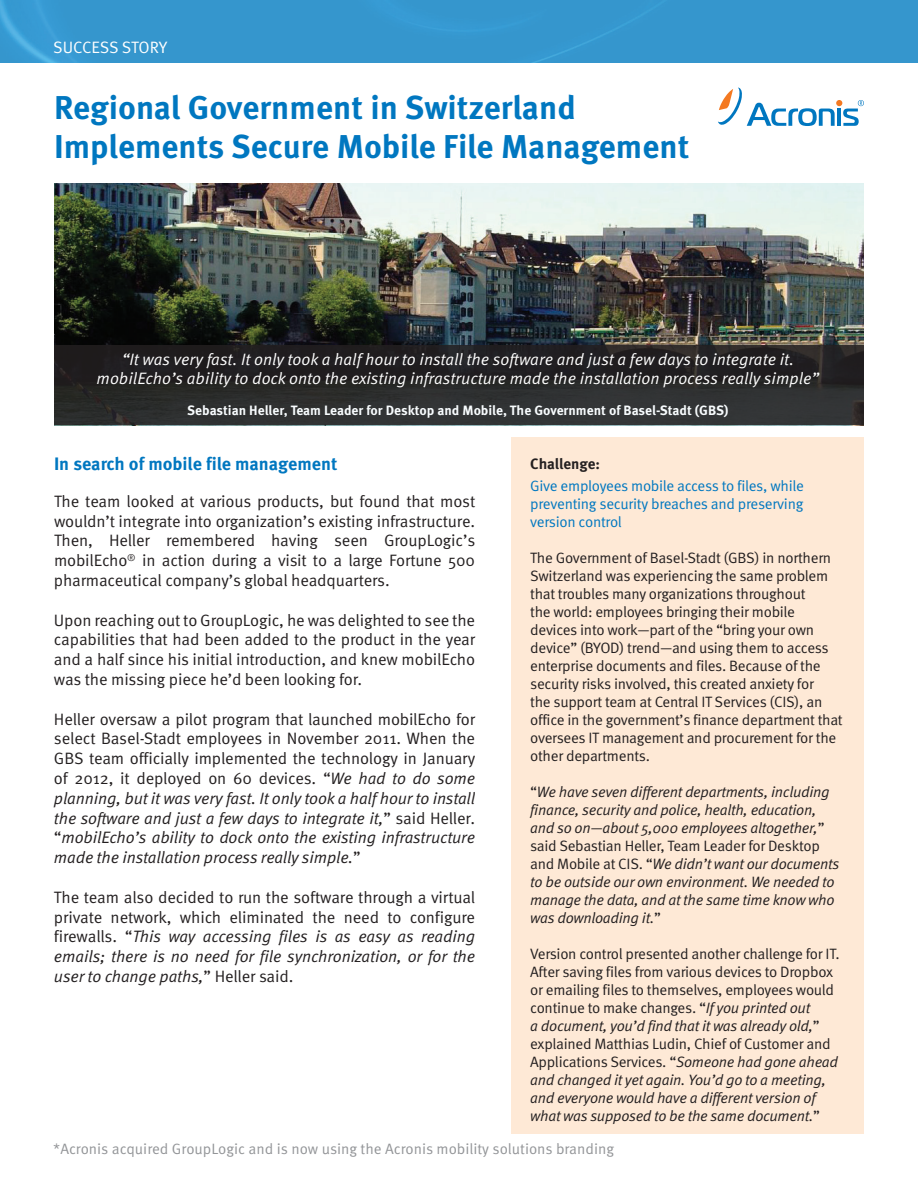
<style>
.page{position:relative;width:918px;height:1188px;background:#fff}
.page>*{position:absolute;margin:0;border:0;box-sizing:border-box;transform-origin:0 0}
.t1{font:700 33px/39.6px "Meta Pro";color:#0077c0}
.t2{font:700 18px "Meta Pro";color:#0077c0}
.t3{font:16.5px/19.8px "Meta Pro";letter-spacing:-.01em;color:#231f20;text-align:justify}
.t4{font:italic 16.5px/19.8px "Meta Pro";letter-spacing:-.01em;color:#231f20;text-align:justify}
.t5{font:italic 16.5px/19.8px "Meta Pro";color:#fff;text-align:center}
.t6{font:16.5px "Meta Pro";letter-spacing:-.01em;color:#fff}
.t7{font:15px/18px "Meta Pro";letter-spacing:-.02em;color:#231f20}
.t8{font:italic 15px/18px "Meta Pro";letter-spacing:-.02em;color:#231f20}
.t9{font:15px/18px "Meta Pro";letter-spacing:-.02em;color:#0077c0;text-align:justify}
.t10{font:15px "Meta Pro";color:#939598}
.t11{font:700 15px "Meta Pro";letter-spacing:-.01em;color:#231f20}
.t12{font:700 13.5px "Meta Pro";color:#f8fcfe}
.s1{font-style:normal}
.s2{font-style:italic}
</style>
<div class="page">
<div style="left:0;top:0;width:918px;height:62px;background:#3596cd"></div>
<img style="left:54px;top:183px;width:810px;height:163px">
<svg style="left:718px;top:88px;width:146px;height:38px"></svg>
<div style="left:512px;top:437px;width:352px;height:697px;background:#fee9d6"></div>
<div style="left:54px;top:346px;width:810px;height:79px;background:linear-gradient(to bottom,#1d191b,#343636)"></div>
<p class="t6" style="left:53px;top:36px;width:116px">SUCCESS STORY</p>
<h1 class="t1" style="left:54px;top:88px;width:637px">Regional Government in Switzerland<br>Implements Secure Mobile File Management</h1>
<p class="t5" style="left:97px;top:349px;width:724px">“It was very fast. It only took a half hour to install the software and just a few days to integrate it. mobilEcho’s ability to dock onto the existing infrastructure made the installation process really simple”</p>
<p class="t12" style="left:187px;top:402px;width:543px">Sebastian Heller, Team Leader for Desktop and Mobile, The Government of Basel-Stadt (GBS)</p>
<p class="t2" style="left:54px;top:452px;width:285px">In search of mobile file management</p>
<p class="t3" style="left:54px;top:492px;width:423px">The team looked at various products, but found that most wouldn’t integrate into organization’s existing infrastructure.<br>Then, Heller remembered having seen GroupLogic’s mobilEcho<sup>®</sup> in action during a visit to a large Fortune 500 pharmaceutical company’s global headquarters.</p>
<p class="t3" style="left:54px;top:611px;width:423px">Upon reaching out to GroupLogic, he was delighted to see the capabilities that had been added to the product in the year and a half since his initial introduction, and knew mobilEcho was the missing piece he’d been looking for.</p>
<p class="t4" style="left:54px;top:710px;width:423px"><span class="s1">Heller oversaw a pilot program that launched mobilEcho for select Basel-Stadt employees in November 2011. When the GBS team officially implemented the technology in January of 2012, it deployed on 60 devices. “</span>We had to do some planning, but it was very fast. It only took a half hour to install the software and just a few days to integrate it,<span class="s1">” said Heller. “</span>mobilEcho’s ability to dock onto the existing infrastructure made the installation process really simple.<span class="s1">”</span></p>
<p class="t3" style="left:54px;top:888px;width:423px">The team also decided to run the software through a virtual private network, which eliminated the need to configure firewalls. “<span class="s2">This way accessing files is as easy as reading emails; there is no need for file synchronization, or for the user to change paths,</span>” Heller said.</p>
<p class="t11" style="left:530px;top:454px;width:71px">Challenge:</p>
<p class="t9" style="left:530px;top:478px;width:275px">Give employees mobile access to files, while preventing security breaches and preserving version control</p>
<p class="t7" style="left:530px;top:550px;width:314px">The Government of Basel-Stadt (GBS) in northern Switzerland was experiencing the same problem that troubles many organizations throughout<br>the world: employees bringing their mobile devices into work—part of the “bring your own device” (BYOD) trend—and using them to access enterprise documents and files. Because of the security risks involved, this created anxiety for<br>the support team at Central IT Services (CIS), an office in the government’s finance department that oversees IT management and procurement for the other departments.</p>
<p class="t8" style="left:530px;top:784px;width:311px"><span class="s1">“</span>We have seven different departments, including finance, security and police, health, education, and so on—about 5,000 employees altogether,<span class="s1">” said Sebastian Heller, Team Leader for Desktop and Mobile at CIS. “</span>We didn’t want our documents to be outside our own environment. We needed to manage the data, and at the same time know who was downloading it.<span class="s1">”</span></p>
<p class="t7" style="left:530px;top:946px;width:311px">Version control presented another challenge for IT.<br>After saving files from various devices to Dropbox or emailing files to themselves, employees would continue to make changes. “<span class="s2">If you printed out<br>a document, you’d find that it was already old,</span>” explained Matthias Ludin, Chief of Customer and Applications Services. “<span class="s2">Someone had gone ahead and changed it yet again. You’d go to a meeting, and everyone would have a different version of what was supposed to be the same document.</span>”</p>
<p class="t10" style="left:53px;top:1139px;width:562px">*Acronis acquired GroupLogic and is now using the Acronis mobility solutions branding</p>
</div>
